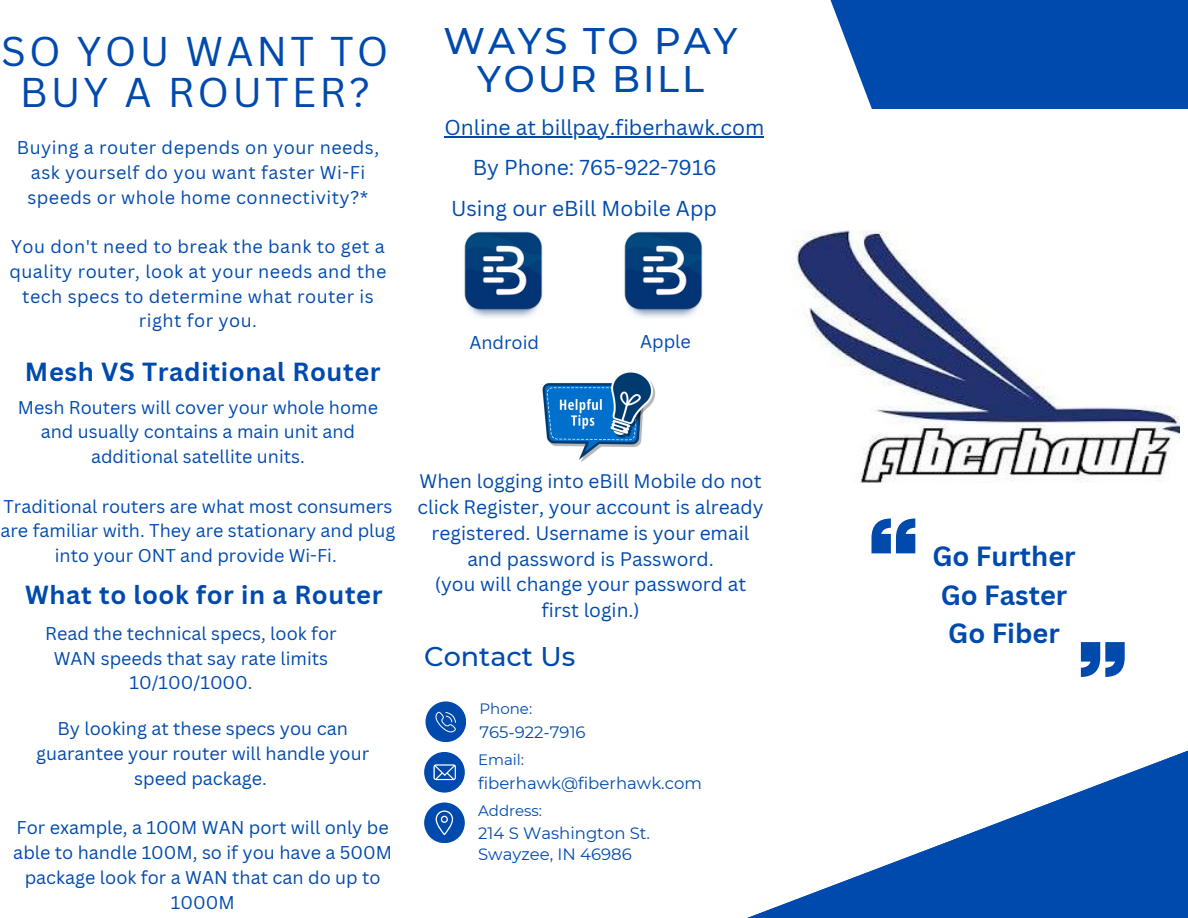
<style>
.page{position:relative;width:1188px;height:918px;background:#fff}
.page>*{position:absolute;margin:0;border:0;box-sizing:border-box;transform-origin:0 0}
.t1{font:40.5px/41.7px "Canva Sans";letter-spacing:.075em;color:#004aad;text-align:center}
.t2{font:500 37.05px/38.2px "Montserrat";letter-spacing:.075em;color:#004aad;text-align:center}
.t3{font:700 27.15px "Canva Sans";color:#004aad}
.t4{font:500 27px "Montserrat";color:#004aad}
.t5{font:700 25.5px "Canva Sans";letter-spacing:.025em;color:#004aad}
.t6{font:21px "Canva Sans";color:#004aad}
.t7{font:19.05px/25.8px "Canva Sans";color:#004aad;text-align:center}
.t8{font:18px/24.8px "Canva Sans";color:#004aad;text-align:center}
.t9{font:18px/24.8px "Canva Sans";letter-spacing:.025em;color:#004aad;text-align:center}
.t10{font:16.5px/20.2px "Montserrat";color:#004aad}
.t11{font:15px "Montserrat";color:#004aad}
</style>
<div class="page">
<img style="left:793px;top:230px;width:386px;height:324px">
<svg style="left:1081px;top:642px;width:43px;height:35px"></svg>
<svg style="left:872px;top:519px;width:43px;height:34px"></svg>
<div style="left:830px;top:0;width:358px;height:109px;background:#004aad"></div>
<svg style="left:747px;top:750px;width:441px;height:168px"></svg>
<hr style="left:444px;top:137px;width:320px;height:1px;background:#004aad">
<div style="left:424px;top:803px;width:41px;height:40px;background:#004aad;border-radius:50%"></div>
<svg style="left:436px;top:810px;width:17px;height:25px"></svg>
<div style="left:426px;top:701px;width:40px;height:41px;background:#004aad;border-radius:50%"></div>
<svg style="left:435px;top:711px;width:21px;height:21px"></svg>
<div style="left:424px;top:752px;width:41px;height:41px;background:#004aad;border-radius:50%"></div>
<svg style="left:433px;top:764px;width:23px;height:16px"></svg>
<img style="left:464px;top:231px;width:79px;height:87px">
<img style="left:624px;top:231px;width:79px;height:87px">
<img style="left:542px;top:372px;width:114px;height:90px">
<p class="t1" style="left:1px;top:29px;width:389px">SO YOU WANT TO<br>BUY A ROUTER?</p>
<p class="t9" style="left:17px;top:135px;width:364px">Buying a router depends on your needs, ask yourself do you want faster Wi-Fi speeds or whole home connectivity?*</p>
<p class="t9" style="left:9px;top:234px;width:379px">You don't need to break the bank to get a quality router, look at your needs and the tech specs to determine what router is right for you.</p>
<p class="t5" style="left:25px;top:354px;width:357px">Mesh VS Traditional Router</p>
<p class="t8" style="left:18px;top:394px;width:362px">Mesh Routers will cover your whole home and usually contains a main unit and additional satellite units.</p>
<p class="t8" style="left:1px;top:493px;width:396px">Traditional routers are what most consumers are familiar with. They are stationary and plug into your ONT and provide Wi-Fi.</p>
<p class="t5" style="left:25px;top:577px;width:359px">What to look for in a Router</p>
<p class="t8" style="left:45px;top:621px;width:293px">Read the technical specs, look for<br>WAN speeds that say rate limits<br>10/100/1000.</p>
<p class="t8" style="left:36px;top:716px;width:335px">By looking at these specs you can guarantee your router will handle your speed package.</p>
<p class="t8" style="left:13px;top:815px;width:380px">For example, a 100M WAN port will only be able to handle 100M, so if you have a 500M package look for a WAN that can do up to<br>1000M</p>
<p class="t2" style="left:444px;top:22px;width:295px">WAYS TO PAY<br>YOUR BILL</p>
<p class="t6" style="left:444px;top:113px;width:321px">Online at billpay.fiberhawk.com</p>
<p class="t6" style="left:473px;top:153px;width:246px">By Phone: 765-922-7916</p>
<p class="t6" style="left:451px;top:193px;width:267px">Using our eBill Mobile App</p>
<p class="t8" style="left:469px;top:329px;width:71px">Android</p>
<p class="t8" style="left:640px;top:329px;width:52px">Apple</p>
<p class="t7" style="left:418px;top:468px;width:348px">When logging into eBill Mobile do not click Register, your account is already registered. Username is your email and password is Password.</p>
<p class="t7" style="left:435px;top:571px;width:313px">(you will change your password at first login.)</p>
<p class="t4" style="left:424px;top:640px;width:153px">Contact Us</p>
<p class="t11" style="left:479px;top:700px;width:54px">Phone:</p>
<p class="t10" style="left:479px;top:722px;width:108px">765-922-7916</p>
<p class="t11" style="left:478px;top:750px;width:48px">Email:</p>
<p class="t10" style="left:478px;top:773px;width:225px">fiberhawk@fiberhawk.com</p>
<p class="t11" style="left:478px;top:801px;width:65px">Address:</p>
<p class="t10" style="left:478px;top:823px;width:174px">214 S Washington St.<br>Swayzee, IN 46986</p>
<p class="t3" style="left:932px;top:537px;width:145px">Go Further</p>
<p class="t3" style="left:941px;top:576px;width:128px">Go Faster</p>
<p class="t3" style="left:948px;top:614px;width:113px">Go Fiber</p>
</div>
